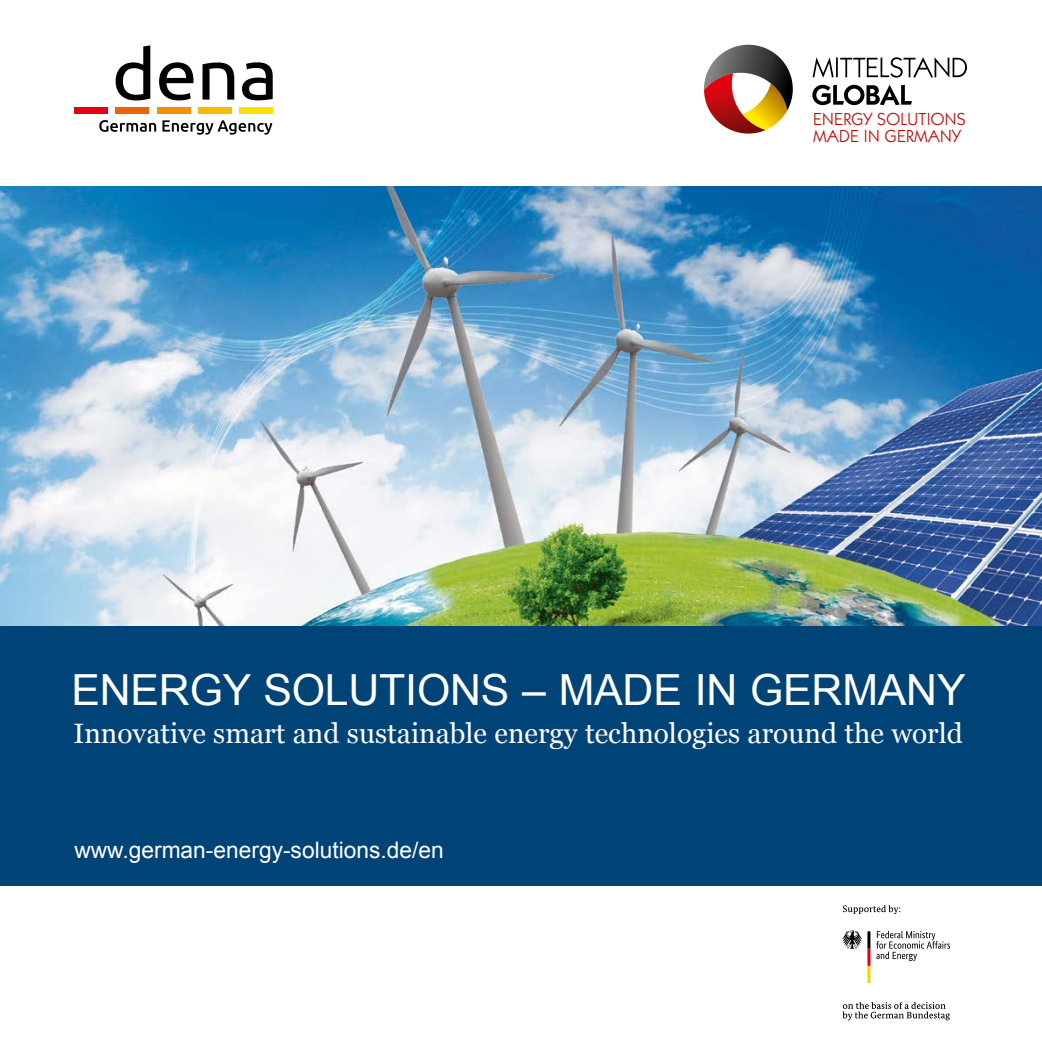
<style>
.page{position:relative;width:1042px;height:1042px;background:#fff}
.page>*{position:absolute;margin:0;border:0;box-sizing:border-box;transform-origin:0 0}
.t1{font:42.88px "Arial";letter-spacing:-.005em;color:#fff}
.t2{font:28px "Georgia";color:#fff}
.t3{font:22.75px "Arial";color:#fff}
.t4{font:17.5px/17.5px "Itc Kabel";letter-spacing:.02em;color:#c00808}
</style>
<div class="page">
<div style="left:0;top:625px;width:1042px;height:260px;background:#004377"></div>
<svg style="left:116px;top:45px;width:34px;height:55px"></svg>
<svg style="left:159px;top:62px;width:34px;height:38px"></svg>
<svg style="left:202px;top:62px;width:32px;height:38px"></svg>
<svg style="left:242px;top:62px;width:31px;height:38px"></svg>
<div style="left:74px;top:107px;width:34px;height:7px;background:#e30011"></div>
<div style="left:116px;top:107px;width:33px;height:7px;background:#ec6502"></div>
<div style="left:157px;top:107px;width:33px;height:7px;background:#f39100"></div>
<div style="left:198px;top:107px;width:34px;height:7px;background:#fbba00"></div>
<div style="left:239px;top:107px;width:34px;height:7px;background:#fd0"></div>
<svg style="left:99px;top:120px;width:57px;height:12px"></svg>
<svg style="left:162px;top:120px;width:110px;height:15px"></svg>
<svg style="left:812px;top:57px;width:21px;height:21px"></svg>
<hr style="left:836px;top:57px;width:2px;height:20px;background:#000">
<svg style="left:840px;top:57px;width:127px;height:21px"></svg>
<svg style="left:812px;top:85px;width:100px;height:20px"></svg>
<svg style="left:704px;top:45px;width:89px;height:89px"></svg>
<svg style="left:843px;top:905px;width:57px;height:9px"></svg>
<svg style="left:842px;top:1002px;width:108px;height:18px"></svg>
<svg style="left:876px;top:931px;width:74px;height:30px"></svg>
<svg style="left:842px;top:930px;width:28px;height:53px"></svg>
<img style="left:0;top:187px;width:1042px;height:438px">
<p class="t4" style="left:813px;top:110px;width:154px">ENERGY SOLUTIONS<br>MADE IN GERMANY</p>
<h1 class="t1" style="left:71px;top:661px;width:895px">ENERGY SOLUTIONS – MADE IN GERMANY</h1>
<p class="t2" style="left:73px;top:713px;width:891px">Innovative smart and sustainable energy technologies around the world</p>
<p class="t3" style="left:74px;top:835px;width:371px">www.german-energy-solutions.de/en</p>
</div>
